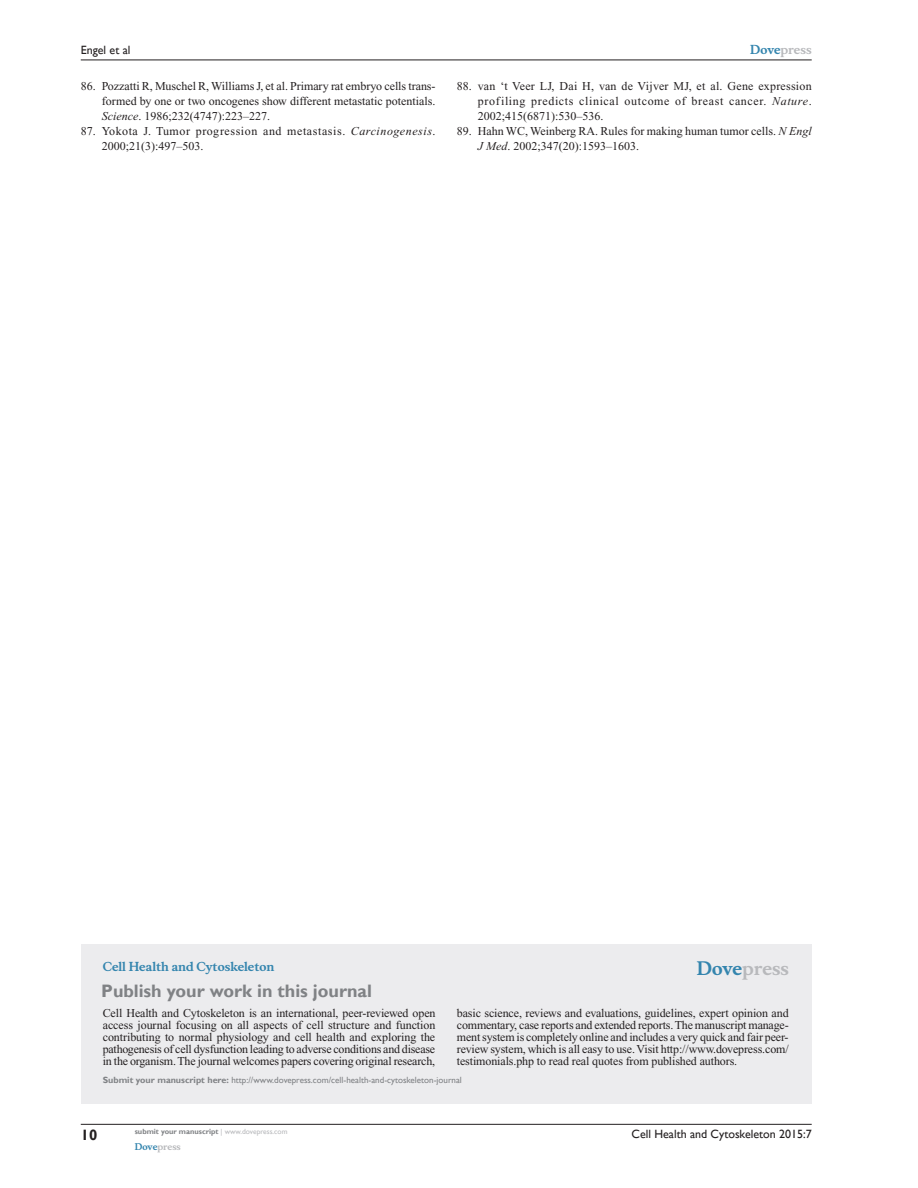
<style>
.page{position:relative;width:918px;height:1188px;background:#fff}
.page>*{position:absolute;margin:0;border:0;box-sizing:border-box;transform-origin:0 0}
.PromBx-H1{font:700 18px "Gill Sans";color:#808285}
.PromBx-Brand{font:700 18px "Musee";color:#b8b9bc}
.t1{font:700 15px "Gill Sans";color:#231f20}
.PromBx-Tx{font:12px/12px "Times New Roman";letter-spacing:-.01em;color:#231f20;text-align:justify}
.RefNL2{font:12px/15px "Times New Roman";color:#231f20;text-align:justify}
.RefNL2-2{font:12px/15px "Times New Roman";letter-spacing:.05em;color:#231f20}
.t2{font:12px "Gill Sans";color:#231f20}
.PromBx-JrnlName{font:700 12px "Musee";color:#3485ae}
.t3{font:700 12px "Musee";color:#b8b9bc}
.PromBx-SubmitMssWebA{font:9px "Gill Sans";color:#808285}
.t4{font:700 9px "Musee";color:#b8b9bc}
.t5{font:700 7.5px "Gill Sans";color:#808285}
.s1{font-style:italic}
.s2{color:#3485ae}
.s3{font-weight:700}
.s4{font-weight:400;color:#b8b9bc}
</style>
<div class="page">
<div style="left:81px;top:944px;width:731px;height:159px;background:#ececee"></div>
<hr style="left:81px;top:1124px;width:731px;height:1px;background:#231f20">
<hr style="left:81px;top:60px;width:731px;height:1px;background:#231f20">
<p class="t2" style="left:81px;top:43px;width:51px">Engel et al</p>
<p class="RefNL2" style="left:102px;top:79px;width:335px;text-indent:-21px">86. Pozzatti R, Muschel R, Williams J, et al. Primary rat embryo cells trans&shy;formed by one or two oncogenes show different metastatic potentials.<br><span class="s1">Science</span>. 1986;232(4747):223–227.</p>
<p class="RefNL2-2" style="left:102px;top:124px;width:335px;text-indent:-21px">87. Yokota J. Tumor progression and metastasis. <span class="s1">Carcinogenesis</span>.<br>2000;21(3):497–503.</p>
<p class="t3" style="left:750px;top:43px;width:63px"><span class="s2">Dove</span>press</p>
<p class="RefNL2" style="left:478px;top:79px;width:335px;text-indent:-21px">88. van ‘t Veer LJ, Dai H, van de Vijver MJ, et al. Gene expression profiling predicts clinical outcome of breast cancer. <span class="s1">Nature</span>.<br>2002;415(6871):530–536.</p>
<p class="RefNL2" style="left:478px;top:124px;width:335px;text-indent:-21px">89. Hahn WC, Weinberg RA. Rules for making human tumor cells. <span class="s1">N Engl<br>J Med</span>. 2002;347(20):1593–1603.</p>
<p class="PromBx-JrnlName" style="left:103px;top:959px;width:173px">Cell Health and Cytoskeleton</p>
<p class="PromBx-H1" style="left:101px;top:980px;width:272px">Publish your work in this journal</p>
<p class="PromBx-Brand" style="left:697px;top:958px;width:94px"><span class="s2">Dove</span>press</p>
<p class="PromBx-Tx" style="left:103px;top:1007px;width:334px">Cell Health and Cytoskeleton is an international, peer-reviewed open access journal focusing on all aspects of cell structure and function contributing to normal physiology and cell health and exploring the pathogenesis of cell dysfunction leading to adverse conditions and disease in the organism. The journal welcomes papers covering original research,</p>
<p class="PromBx-Tx" style="left:457px;top:1007px;width:333px">basic science, reviews and evaluations, guidelines, expert opinion and commentary, case reports and extended reports. The manuscript manage&shy;ment system is completely online and includes a very quick and fair peer&shy;review system, which is all easy to use. Visit http://www.dovepress.com/ testimonials.php to read real quotes from published authors.</p>
<p class="PromBx-SubmitMssWebA" style="left:103px;top:1075px;width:361px"><span class="s3">Submit your manuscript here:</span> http://www.dovepress.com/cell-health-and-cytoskeleton-journal</p>
<p class="t1" style="left:81px;top:1126px;width:18px">10</p>
<p class="t5" style="left:135px;top:1127px;width:154px">submit your manuscript <span class="s4">| www.dovepress.com</span></p>
<p class="t4" style="left:135px;top:1141px;width:48px"><span class="s2">Dove</span>press</p>
<p class="t2" style="left:632px;top:1127px;width:182px">Cell Health and Cytoskeleton 2015:7</p>
</div>
